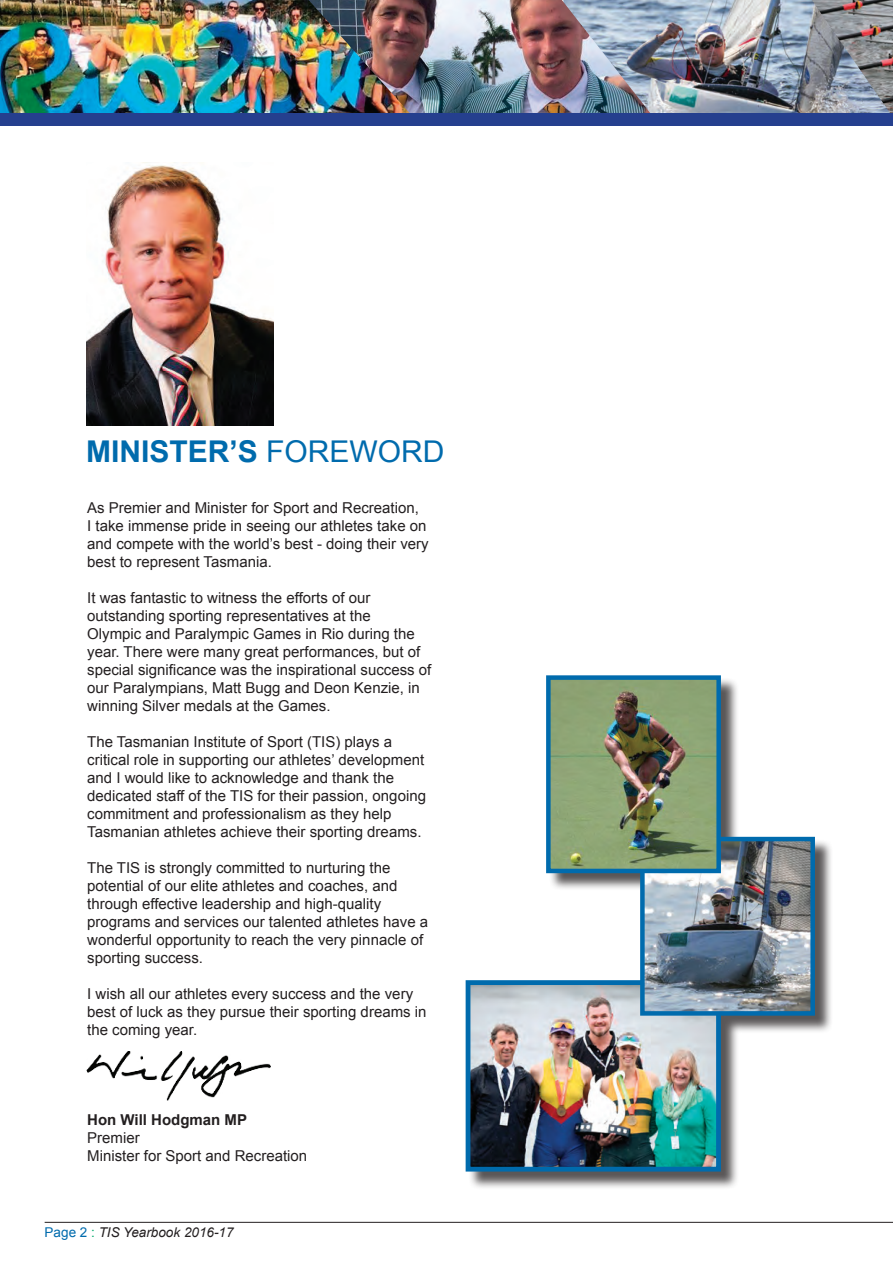
<style>
.page{position:relative;width:893px;height:1263px;background:#fff}
.page>*{position:absolute;margin:0;border:0;box-sizing:border-box;transform-origin:0 0}
.t1{font:700 30px "Arial";color:#006bad}
.t2{font:15px/18px "Arial";color:#231f20}
.t3{font:700 15px "Arial";color:#231f20}
.t4{font:italic 13.5px "Arial";color:#231f20}
.s1{font-weight:400}
.s2{font-style:normal;color:#006bad}
.s3{font-style:normal;color:#00aa6a}
</style>
<div class="page">
<img style="left:87px;top:1051px;width:183px;height:50px">
<hr style="left:45px;top:1222px;width:848px;height:1px;background:#231f20">
<img style="left:86px;top:162px;width:187px;height:263px">
<img style="left:653px;top:0;width:240px;height:113px">
<img style="left:410px;top:0;width:243px;height:113px">
<img style="left:0;top:0;width:410px;height:113px">
<div style="left:0;top:113px;width:893px;height:12px;background:#253f8e"></div>
<div style="left:468px;top:678px;width:365px;height:512px;background:#231f20;opacity:.75"></div>
<img style="left:472px;top:986px;width:243px;height:179px">
<div style="left:466px;top:980px;width:255px;height:191px;border:5px solid #006bad"></div>
<img style="left:645px;top:842px;width:165px;height:169px">
<div style="left:640px;top:837px;width:175px;height:179px;border:4px solid #006bad"></div>
<img style="left:551px;top:680px;width:165px;height:188px">
<div style="left:546px;top:675px;width:175px;height:198px;border:4px solid #006bad"></div>
<h1 class="t1" style="left:86px;top:432px;width:360px">MINISTER’S <span class="s1">FOREWORD</span></h1>
<p class="t2" style="left:87px;top:499px;width:343px">As Premier and Minister for Sport and Recreation,<br>I take immense pride in seeing our athletes take on and compete with the world’s best - doing their very best to represent Tasmania.</p>
<p class="t2" style="left:87px;top:589px;width:346px">It was fantastic to witness the efforts of our outstanding sporting representatives at the<br>Olympic and Paralympic Games in Rio during the year. There were many great performances, but of special significance was the inspirational success of our Paralympians, Matt Bugg and Deon Kenzie, in winning Silver medals at the Games.</p>
<p class="t2" style="left:87px;top:733px;width:340px">The Tasmanian Institute of Sport (TIS) plays a critical role in supporting our athletes’ development and I would like to acknowledge and thank the dedicated staff of the TIS for their passion, ongoing commitment and professionalism as they help Tasmanian athletes achieve their sporting dreams.</p>
<p class="t2" style="left:87px;top:859px;width:342px">The TIS is strongly committed to nurturing the potential of our elite athletes and coaches, and through effective leadership and high-quality programs and services our talented athletes have a wonderful opportunity to reach the very pinnacle of sporting success.</p>
<p class="t2" style="left:87px;top:985px;width:341px">I wish all our athletes every success and the very best of luck as they pursue their sporting dreams in the coming year.</p>
<p class="t3" style="left:87px;top:1110px;width:161px">Hon Will Hodgman MP</p>
<p class="t2" style="left:87px;top:1129px;width:222px">Premier<br>Minister for Sport and Recreation</p>
<p class="t4" style="left:45px;top:1224px;width:190px"><span class="s2">Page 2</span> <span class="s3">:</span> TIS Yearbook 2016-17</p>
</div>
